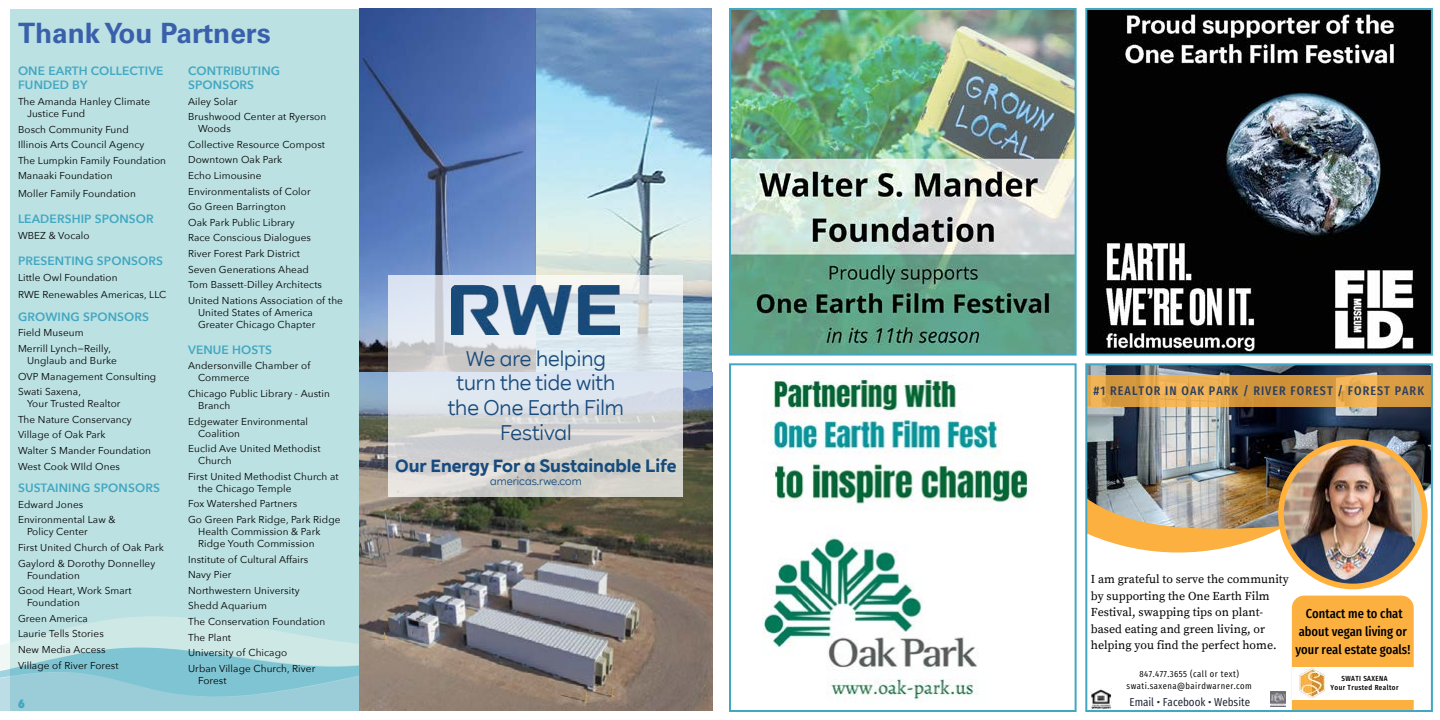
<style>
.page{position:relative;width:1440px;height:720px;background:#fff}
.page>*{position:absolute;margin:0;border:0;box-sizing:border-box;transform-origin:0 0}
.t1{font:700 28px "Univers LT Std";color:#3a60ac}
.t2{font:20.5px/24.6px "RWE Sans";color:#184b7c;text-align:center}
.t3{font:700 17.5px "RWE Sans";color:#184b7c}
.t4{font:500 13px/18px "Fira Sans Condensed";color:#000;text-align:center}
.t5{font:500 12.5px "Fira Sans Condensed";letter-spacing:.085em;color:#2c3d5f}
.t6{font:12px/16.5px "Source Serif Pro";color:#000}
.t7{font:600 12px/14.4px "Avenir Next";letter-spacing:.01em;color:#42a7c2}
.t8{font:800 12px "Avenir Next Condensed";color:#44a7c2}
.t9{font:11.5px "Fira Sans Condensed";color:#19202f}
.t10{font:10.7px "RWE Sans";color:#184b7c}
.t11{font:10px/15.6px "Avenir Next";letter-spacing:.01em;color:#000}
.t12{font:9px/12px "Fira Sans Condensed";letter-spacing:.05em;color:#000;text-align:center}
.t13{font:500 7.4px/9.8px "Fira Sans Condensed";letter-spacing:.05em;color:#000;text-align:center}
</style>
<div class="page">
<div style="left:10px;top:9px;width:702px;height:702px;background:#bbe1e2"></div>
<svg style="left:32px;top:608px;width:681px;height:69px"></svg>
<div style="left:0;top:697px;width:359px;height:14px;background:#9acdd7"></div>
<svg style="left:0;top:638px;width:359px;height:59px;background:#9fd2da"></svg>
<img style="left:732px;top:11px;width:342px;height:342px">
<div style="left:729px;top:8px;width:348px;height:348px;border:2px solid #42a7c2"></div>
<img style="left:763px;top:374px;width:266px;height:328px">
<div style="left:729px;top:363px;width:348px;height:349px;border:2px solid #42a7c2"></div>
<img style="left:1088px;top:11px;width:342px;height:342px">
<div style="left:1085px;top:8px;width:348px;height:348px;border:2px solid #42a7c2"></div>
<svg style="left:1088px;top:529px;width:201px;height:24px;fill:#fbb040"></svg>
<img style="left:1088px;top:366px;width:342px;height:163px">
<div style="left:1278px;top:439px;width:150px;height:150px;background:#ffb13c;border-radius:50%"></div>
<img style="left:1284px;top:445px;width:138px;height:139px;border-radius:69px">
<div style="left:1292px;top:596px;width:122px;height:113px;background:#fbb040"></div>
<img style="left:1091px;top:689px;width:21px;height:20px">
<img style="left:1271px;top:692px;width:15px;height:15px">
<div style="left:1292px;top:667px;width:122px;height:33px;background:#fff"></div>
<img style="left:1299px;top:669px;width:26px;height:29px">
<svg style="left:1088px;top:375px;width:342px;height:32px;background:#dda146"></svg>
<div style="left:1085px;top:363px;width:348px;height:349px;border:2px solid #42a7c2"></div>
<img style="left:536px;top:9px;width:175px;height:364px">
<img style="left:359px;top:9px;width:177px;height:364px">
<img style="left:359px;top:373px;width:353px;height:338px">
<svg style="left:388px;top:275px;width:295px;height:222px;background:#d6dade"></svg>
<img style="left:452px;top:286px;width:168px;height:48px">
<h1 class="t1" style="left:18px;top:17px;width:254px">Thank You Partners</h1>
<p class="t7" style="left:18px;top:63px;width:147px">ONE EARTH COLLECTIVE<br>FUNDED BY</p>
<p class="t11" style="left:27px;top:95px;width:125px;line-height:12px;text-indent:-9px">The Amanda Hanley Climate<br>Justice Fund</p>
<p class="t11" style="left:18px;top:121px;width:150px">Bosch Community Fund<br>Illinois Arts Council Agency<br>The Lumpkin Family Foundation<br>Manaaki Foundation</p>
<p class="t11" style="left:18px;top:185px;width:119px">Moller Family Foundation</p>
<p class="t7" style="left:18px;top:212px;width:137px">LEADERSHIP SPONSOR</p>
<p class="t11" style="left:18px;top:227px;width:73px">WBEZ &amp; Vocalo</p>
<p class="t7" style="left:18px;top:253px;width:147px">PRESENTING SPONSORS</p>
<p class="t11" style="left:18px;top:268px;width:150px;line-height:17.6px">Little Owl Foundation<br>RWE Renewables Americas, LLC</p>
<p class="t7" style="left:18px;top:309px;width:133px">GROWING SPONSORS</p>
<p class="t11" style="left:18px;top:325px;width:94px">Field Museum<br>Merrill Lynch−Reilly,</p>
<p class="t11" style="left:18px;top:352px;width:140px;text-indent:9px">Unglaub and Burke<br>OVP Management Consulting<br>Swati Saxena,</p>
<p class="t11" style="left:18px;top:395px;width:135px;text-indent:9px">Your Trusted Realtor<br>The Nature Conservancy<br>Village of Oak Park<br>Walter S Mander Foundation<br>West Cook WIld Ones</p>
<p class="t7" style="left:18px;top:481px;width:143px">SUSTAINING SPONSORS</p>
<p class="t11" style="left:18px;top:496px;width:99px">Edward Jones<br>Environmental Law &amp;</p>
<p class="t11" style="left:18px;top:524px;width:147px;text-indent:9px">Policy Center<br>First United Church of Oak Park<br>Gaylord &amp; Dorothy Donnelley</p>
<p class="t11" style="left:18px;top:567px;width:115px;text-indent:9px">Foundation<br>Good Heart, Work Smart</p>
<p class="t11" style="left:18px;top:594px;width:102px;text-indent:9px">Foundation<br>Green America<br>Laurie Tells Stories<br>New Media Access<br>Village of River Forest</p>
<p class="t7" style="left:188px;top:64px;width:93px;line-height:14px">CONTRIBUTING<br>SPONSORS</p>
<p class="t11" style="left:188px;top:93px;width:140px">Ailey Solar<br>Brushwood Center at Ryerson</p>
<p class="t11" style="left:188px;top:120px;width:156px;text-indent:10px">Woods<br>Collective Resource Compost<br>Downtown Oak Park<br>Echo Limousine<br>Environmentalists of Color<br>Go Green Barrington<br>Oak Park Public Library<br>Race Conscious Dialogues<br>River Forest Park District<br>Seven Generations Ahead<br>Tom Bassett-Dilley Architects<br>United Nations Association of the</p>
<p class="t11" style="left:198px;top:306px;width:119px;line-height:12px">United States of America<br>Greater Chicago Chapter</p>
<p class="t7" style="left:188px;top:342px;width:86px">VENUE HOSTS</p>
<p class="t11" style="left:198px;top:359px;width:114px;line-height:12px;text-indent:-10px">Andersonville Chamber of<br>Commerce</p>
<p class="t11" style="left:198px;top:387px;width:133px;line-height:12px;text-indent:-10px">Chicago Public Library - Austin<br>Branch</p>
<p class="t11" style="left:198px;top:415px;width:112px;line-height:12px;text-indent:-10px">Edgewater Environmental<br>Coalition</p>
<p class="t11" style="left:198px;top:442px;width:124px;line-height:12px;text-indent:-10px">Euclid Ave United Methodist<br>Church</p>
<p class="t11" style="left:198px;top:470px;width:142px;line-height:12px;text-indent:-10px">First United Methodist Church at the Chicago Temple</p>
<p class="t11" style="left:188px;top:496px;width:154px">Fox Watershed Partners<br>Go Green Park Ridge, Park Ridge</p>
<p class="t11" style="left:198px;top:525px;width:124px;line-height:12px">Health Commission &amp; Park<br>Ridge Youth Commission</p>
<p class="t11" style="left:188px;top:551px;width:139px">Institute of Cultural Affairs<br>Navy Pier<br>Northwestern University<br>Shedd Aquarium<br>The Conservation Foundation<br>The Plant<br>University of Chicago<br>Urban Village Church, River</p>
<p class="t11" style="left:198px;top:672px;width:30px">Forest</p>
<p class="t8" style="left:18px;top:696px;width:8px">6</p>
<h2 class="t2" style="left:448px;top:347px;width:178px">We are helping turn the tide with the One Earth Film<br>Festival</h2>
<h3 class="t3" style="left:395px;top:455px;width:283px">Our Energy For a Sustainable Life</h3>
<p class="t10" style="left:490px;top:475px;width:93px">americas.rwe.com</p>
<p class="t5" style="left:1094px;top:380px;width:332px">#1 REALTOR IN OAK PARK / RIVER FOREST / FOREST PARK</p>
<p class="t6" style="left:1091px;top:571px;width:200px">I am grateful to serve the community by supporting the One Earth Film Festival, swapping tips on plant&shy;based eating and green living, or helping you find the perfect home.</p>
<h3 class="t4" style="left:1296px;top:603px;width:116px">Contact me to chat about vegan living or your real estate goals!</h3>
<p class="t13" style="left:1331px;top:672px;width:69px">SWATI SAXENA<br>Your Trusted Realtor</p>
<p class="t12" style="left:1127px;top:667px;width:127px">847.477.3655 (call or text) swati.saxena@bairdwarner.com</p>
<p class="t9" style="left:1129px;top:692px;width:122px">Email • Facebook • Website</p>
</div>
